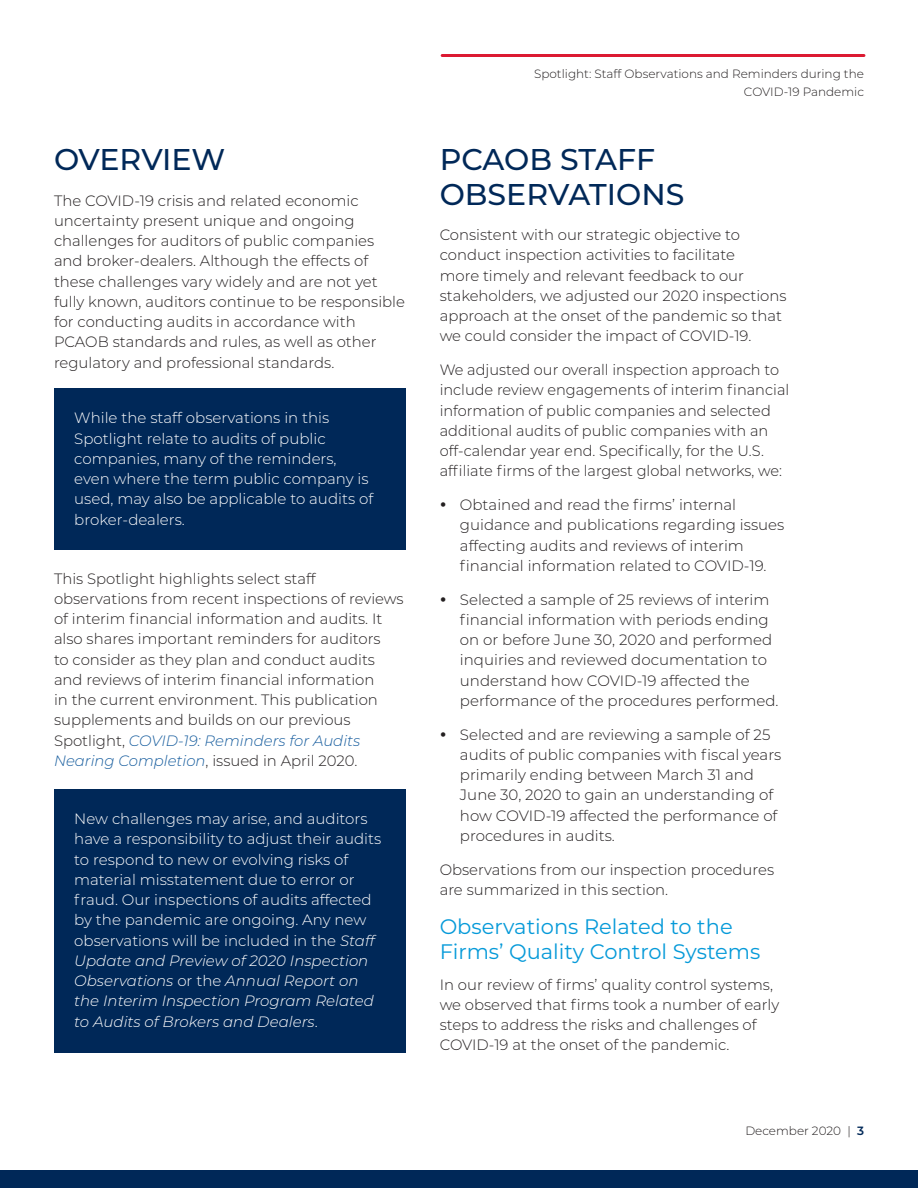
<style>
.page{position:relative;width:918px;height:1188px;background:#fff}
.page>*{position:absolute;margin:0;border:0;box-sizing:border-box;transform-origin:0 0}
.Header_1{font:500 30px/34.5px "Montserrat";color:#002858}
.Header_2{font:21px/25.5px "Montserrat";color:#069ad9}
.Body_Copy{font:300 15px/20.2px "Montserrat";color:#231f20}
.Call_Out_Body_Copy{font:300 15px/20.2px "Montserrat";color:#fff}
.t1{font:300 12px/17.2px "Montserrat";color:#231f20;text-align:right}
.s1{font-style:italic;color:#175d9e}
.s2{font-style:italic}
.s3{font-weight:600;color:#002858}
</style>
<div class="page">
<hr style="left:442px;top:54px;width:422px;height:3px;background:#dc1a32">
<div style="left:0;top:1170px;width:918px;height:18px;background:#002858"></div>
<div style="left:54px;top:389px;width:352px;height:161px;background:#002858"></div>
<div style="left:54px;top:789px;width:352px;height:264px;background:#002858"></div>
<p class="Header_1" style="left:54px;top:141px;width:173px">OVERVIEW</p>
<p class="Body_Copy" style="left:54px;top:190px;width:353px">The COVID-19 crisis and related economic uncertainty present unique and ongoing challenges for auditors of public companies and broker-dealers. Although the effects of these challenges vary widely and are not yet fully known, auditors continue to be responsible for conducting audits in accordance with PCAOB standards and rules, as well as other regulatory and professional standards.</p>
<p class="Call_Out_Body_Copy" style="left:74px;top:407px;width:301px">While the staff observations in this Spotlight relate to audits of public companies, many of the reminders, even where the term public company is used, may also be applicable to audits of broker-dealers.</p>
<p class="Body_Copy" style="left:54px;top:568px;width:351px">This Spotlight highlights select staff observations from recent inspections of reviews of interim financial information and audits. It also shares important reminders for auditors<br>to consider as they plan and conduct audits and reviews of interim financial information<br>in the current environment. This publication supplements and builds on our previous Spotlight, <span class="s1">COVID-19: Reminders for Audits Nearing Completion</span>, issued in April 2020.</p>
<p class="Call_Out_Body_Copy" style="left:74px;top:808px;width:309px">New challenges may arise, and auditors have a responsibility to adjust their audits to respond to new or evolving risks of material misstatement due to error or fraud. Our inspections of audits affected by the pandemic are ongoing. Any new observations will be included in the <span class="s2">Staff Update and Preview of 2020 Inspection Observations</span> or the <span class="s2">Annual Report on the Interim Inspection Program Related to Audits of Brokers and Dealers</span>.</p>
<p class="t1" style="left:534px;top:65px;width:331px">Spotlight: Staff Observations and Reminders during the<br>COVID-19 Pandemic</p>
<p class="Header_1" style="left:440px;top:141px;width:246px">PCAOB STAFF<br>OBSERVATIONS</p>
<p class="Body_Copy" style="left:440px;top:224px;width:348px">Consistent with our strategic objective to conduct inspection activities to facilitate<br>more timely and relevant feedback to our stakeholders, we adjusted our 2020 inspections approach at the onset of the pandemic so that we could consider the impact of COVID-19.</p>
<p class="Body_Copy" style="left:440px;top:359px;width:351px">We adjusted our overall inspection approach to include review engagements of interim financial information of public companies and selected additional audits of public companies with an off-calendar year end. Specifically, for the U.S. affiliate firms of the largest global networks, we:</p>
<p class="Body_Copy" style="left:460px;top:494px;width:326px">Obtained and read the firms’ internal guidance and publications regarding issues affecting audits and reviews of interim financial information related to COVID-19.</p>
<p class="Body_Copy" style="left:460px;top:589px;width:320px">Selected a sample of 25 reviews of interim financial information with periods ending on or before June 30, 2020 and performed inquiries and reviewed documentation to understand how COVID-19 affected the performance of the procedures performed.</p>
<p class="Body_Copy" style="left:460px;top:724px;width:323px">Selected and are reviewing a sample of 25 audits of public companies with fiscal years primarily ending between March 31 and June 30, 2020 to gain an understanding of how COVID-19 affected the performance of procedures in audits.</p>
<p class="Body_Copy" style="left:440px;top:859px;width:336px">Observations from our inspection procedures are summarized in this section.</p>
<p class="Header_2" style="left:440px;top:913px;width:322px">Observations Related to the<br>Firms’ Quality Control Systems</p>
<p class="Body_Copy" style="left:440px;top:974px;width:341px">In our review of firms’ quality control systems, we observed that firms took a number of early steps to address the risks and challenges of COVID-19 at the onset of the pandemic.</p>
<p class="t1" style="left:745px;top:1122px;width:120px">December 2020 | <span class="s3">3</span></p>
</div>
